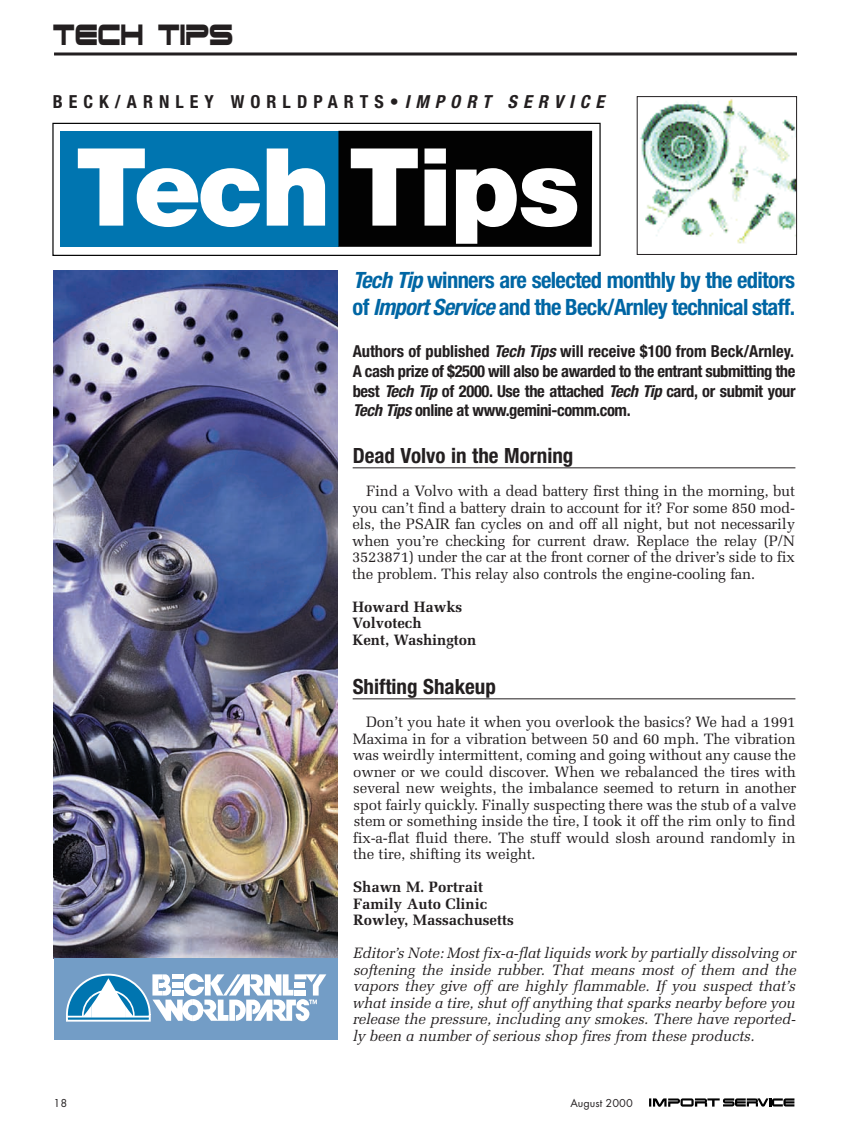
<style>
.page{position:relative;width:851px;height:1134px;background:#fff}
.page>*{position:absolute;margin:0;border:0;box-sizing:border-box;transform-origin:0 0}
.t1{font:900 108px "Helvetica Neue";letter-spacing:-.02em;color:#fff}
.t2{font:30px "Chinafont";color:#231f20}
.t3{font:700 condensed 22.5px/27px "Helvetica Neue";letter-spacing:-.03em;color:#0066a4}
.t4{font:700 condensed 21px "Helvetica Neue";color:#231f20}
.t5{font:700 condensed 18px "Helvetica Neue";letter-spacing:.335em;color:#231f20}
.t6{font:700 condensed 16.5px/19.8px "Helvetica Neue";letter-spacing:-.025em;color:#231f20;text-align:justify}
.t7{font:15px/16.5px "Melior";letter-spacing:-.01em;color:#231f20;text-align:justify}
.t8{font:italic 15px/16.5px "Melior";letter-spacing:-.01em;color:#231f20;text-align:justify}
.t9{font:700 15px/16.5px "Melior";color:#231f20}
.t10{font:12px "Futura T";color:#231f20}
.s1{font-style:italic}
</style>
<div class="page">
<svg style="left:649px;top:1098px;width:145px;height:9px"></svg>
<svg style="left:54px;top:52px;width:742px;height:4px;background:#595657"></svg>
<img style="left:54px;top:270px;width:283px;height:689px">
<div style="left:52px;top:123px;width:548px;height:133px;border:1px solid #020202"></div>
<div style="left:60px;top:131px;width:278px;height:116px;background:#0075b0"></div>
<div style="left:338px;top:131px;width:254px;height:116px;background:#020202"></div>
<img style="left:640px;top:99px;width:154px;height:145px">
<div style="left:636px;top:96px;width:160px;height:159px;border:1px solid #231f20"></div>
<hr style="left:352px;top:467px;width:443px;height:1px;background:#231f20">
<hr style="left:352px;top:698px;width:443px;height:1px;background:#231f20">
<div style="left:54px;top:959px;width:284px;height:81px;background:#739dc6"></div>
<svg style="left:66px;top:973px;width:260px;height:49px"></svg>
<h2 class="t2" style="left:52px;top:17px;width:182px">TECH TIPS</h2>
<p class="t5" style="left:53px;top:95px;width:553px">BECK/ARNLEY WORLDPARTS•<span class="s1">IMPORT SERVICE</span></p>
<h1 class="t1" style="left:75px;top:149px;width:506px">Tech Tips</h1>
<h3 class="t3" style="left:352px;top:268px;width:444px"><span class="s1">Tech Tip</span> winners are selected monthly by the editors of <span class="s1">Import Service</span> and the Beck/Arnley technical staff.</h3>
<p class="t6" style="left:352px;top:343px;width:444px">Authors of published <span class="s1">Tech Tips</span> will receive $100 from Beck/Arnley.<br>A cash prize of $2500 will also be awarded to the entrant submitting the best <span class="s1">Tech Tip</span> of 2000. Use the attached <span class="s1">Tech Tip</span> card, or submit your <span class="s1">Tech Tips</span> online at www.gemini-comm.com.</p>
<h3 class="t4" style="left:352px;top:448px;width:222px">Dead Volvo in the Morning</h3>
<p class="t7" style="left:352px;top:483px;width:444px;text-indent:14px">Find a Volvo with a dead battery first thing in the morning, but you can’t find a battery drain to account for it? For some 850 mod&shy;els, the PSAIR fan cycles on and off all night, but not necessarily when you’re checking for current draw. Replace the relay (P/N 3523871) under the car at the front corner of the driver’s side to fix the problem. This relay also controls the engine-cooling fan.</p>
<p class="t9" style="left:352px;top:598px;width:125px">Howard Hawks<br>Volvotech<br>Kent, Washington</p>
<h3 class="t4" style="left:352px;top:679px;width:145px">Shifting Shakeup</h3>
<p class="t7" style="left:353px;top:714px;width:445px;text-indent:13px">Don’t you hate it when you overlook the basics? We had a 1991<br>Maxima in for a vibration between 50 and 60 mph. The vibration was weirdly intermittent, coming and going without any cause the owner or we could discover. When we rebalanced the tires with several new weights, the imbalance seemed to return in another spot fairly quickly. Finally suspecting there was the stub of a valve stem or something inside the tire, I took it off the rim only to find fix-a-flat fluid there. The stuff would slosh around randomly in the tire, shifting its weight.</p>
<p class="t9" style="left:353px;top:879px;width:162px">Shawn M. Portrait<br>Family Auto Clinic<br>Rowley, Massachusetts</p>
<p class="t8" style="left:352px;top:945px;width:445px">Editor’s Note: Most fix-a-flat liquids work by partially dissolving or softening the inside rubber. That means most of them and the vapors they give off are highly flammable. If you suspect that’s what inside a tire, shut off anything that sparks nearby before you release the pressure, including any smokes. There have reported&shy;ly been a number of serious shop fires from these products.</p>
<p class="t10" style="left:54px;top:1096px;width:15px">18</p>
<p class="t10" style="left:570px;top:1096px;width:64px">August 2000</p>
</div>
